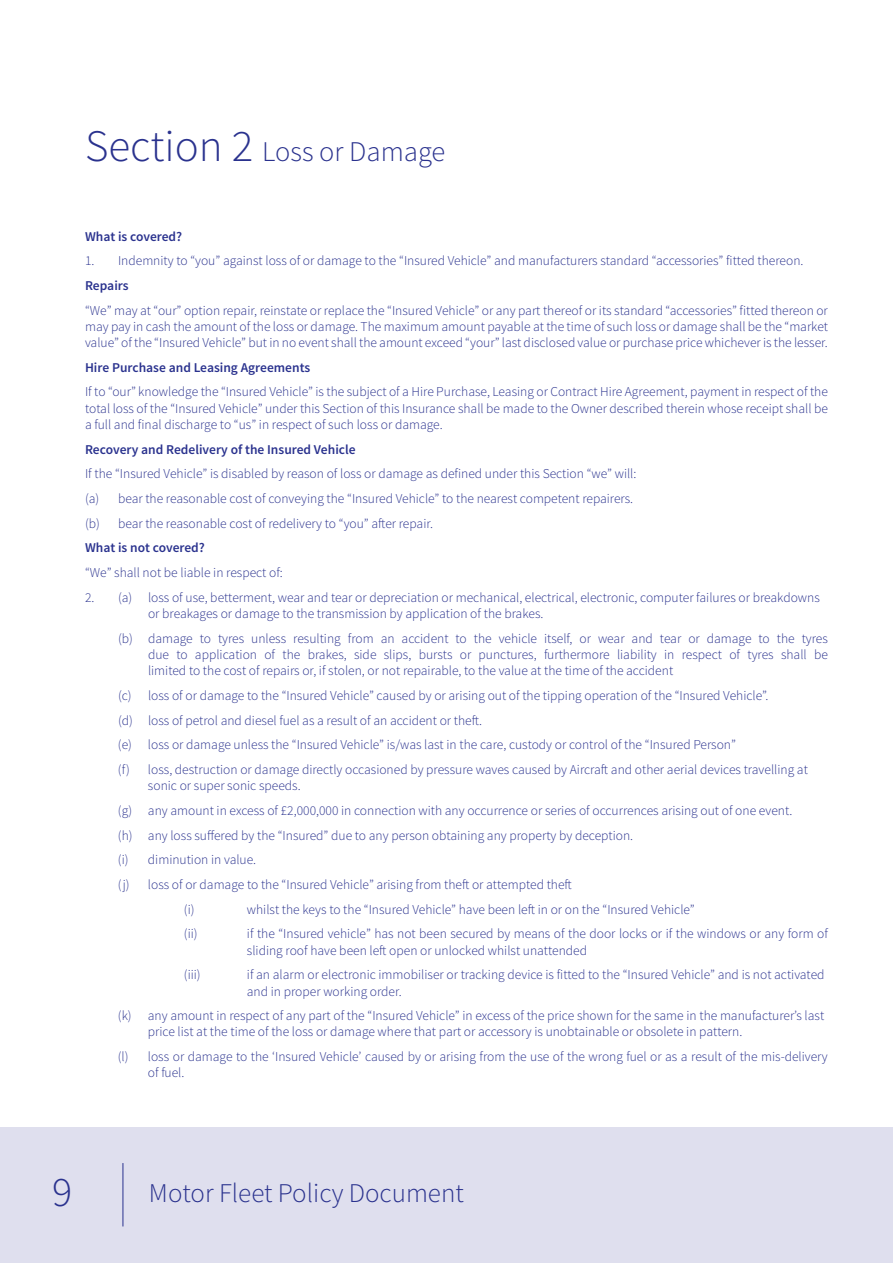
<style>
.page{position:relative;width:893px;height:1263px;background:#fff}
.page>*{position:absolute;margin:0;border:0;box-sizing:border-box;transform-origin:0 0}
.t1{font:300 42px "Source Sans Pro";color:#2a328e}
.t2{font:300 28.5px "Source Sans Pro";color:#2a328e}
.t3{font:300 27px "Source Sans Pro";color:#2a328e}
.t4{font:300 13.5px/16.2px "Source Sans Pro";color:#2a328e}
.t5{font:600 13.5px "Source Sans Pro";color:#2a328e}
.s1{font-size:45px}
</style>
<div class="page">
<div style="left:0;top:1127px;width:893px;height:136px;background:#dfdfee"></div>
<hr style="left:123px;top:1163px;width:1px;height:63px;background:#2a328e">
<h2 class="t2" style="left:85px;top:135px;width:362px"><span class="s1">Section 2</span> Loss or Damage</h2>
<p class="t5" style="left:85px;top:227px;width:99px">What is covered?</p>
<p class="t4" style="left:85px;top:253px;width:720px">1. Indemnity to “you” against loss of or damage to the “Insured Vehicle” and manufacturers standard “accessories” fitted thereon.</p>
<p class="t5" style="left:85px;top:277px;width:45px">Repairs</p>
<p class="t4" style="left:85px;top:302px;width:744px;text-align:justify">“We” may at “our” option repair, reinstate or replace the “Insured Vehicle” or any part thereof or its standard “accessories” fitted thereon or may pay in cash the amount of the loss or damage. The maximum amount payable at the time of such loss or damage shall be the “market value” of the “Insured Vehicle” but in no event shall the amount exceed “your” last disclosed value or purchase price whichever is the lesser.</p>
<p class="t5" style="left:85px;top:359px;width:227px">Hire Purchase and Leasing Agreements</p>
<p class="t4" style="left:85px;top:384px;width:744px;text-align:justify">If to “our” knowledge the “Insured Vehicle” is the subject of a Hire Purchase, Leasing or Contract Hire Agreement, payment in respect of the total loss of the “Insured Vehicle” under this Section of this Insurance shall be made to the Owner described therein whose receipt shall be a full and final discharge to “us” in respect of such loss or damage.</p>
<p class="t5" style="left:85px;top:441px;width:272px">Recovery and Redelivery of the Insured Vehicle</p>
<p class="t4" style="left:85px;top:461px;width:553px;line-height:24.8px">If the “Insured Vehicle” is disabled by reason of loss or damage as defined under this Section “we” will: (a) bear the reasonable cost of conveying the “Insured Vehicle” to the nearest competent repairers. (b) bear the reasonable cost of redelivery to “you” after repair.</p>
<p class="t5" style="left:85px;top:539px;width:121px">What is not covered?</p>
<p class="t4" style="left:85px;top:565px;width:199px">“We” shall not be liable in respect of:</p>
<p class="t4" style="left:148px;top:589px;width:673px;text-indent:-63px">2. (a) loss of use, betterment, wear and tear or depreciation or mechanical, electrical, electronic, computer failures or breakdowns or breakages or damage to the transmission by application of the brakes.</p>
<p class="t4" style="left:148px;top:630px;width:681px;text-align:justify;text-indent:-30px">(b) damage to tyres unless resulting from an accident to the vehicle itself, or wear and tear or damage to the tyres due to application of the brakes, side slips, bursts or punctures, furthermore liability in respect of tyres shall be limited to the cost of repairs or, if stolen, or not repairable, to the value at the time of the accident</p>
<p class="t4" style="left:118px;top:683px;width:691px;line-height:24.8px">(c) loss of or damage to the “Insured Vehicle” caused by or arising out of the tipping operation of the “Insured Vehicle”.<br>(d) loss of petrol and diesel fuel as a result of an accident or theft.<br>(e) loss or damage unless the “Insured Vehicle” is/was last in the care, custody or control of the “Insured Person”<br>(f) loss, destruction or damage directly occasioned by pressure waves caused by Aircraft and other aerial devices travelling at</p>
<p class="t4" style="left:148px;top:778px;width:154px">sonic or super sonic speeds.</p>
<p class="t4" style="left:118px;top:802px;width:676px">(g) any amount in excess of £2,000,000 in connection with any occurrence or series of occurrences arising out of one event.</p>
<p class="t4" style="left:118px;top:827px;width:517px">(h) any loss suffered by the “Insured” due to any person obtaining any property by deception.</p>
<p class="t4" style="left:118px;top:852px;width:140px">(i) diminution in value.</p>
<p class="t4" style="left:118px;top:876px;width:455px">(j) loss of or damage to the “Insured Vehicle” arising from theft or attempted theft</p>
<p class="t4" style="left:184px;top:901px;width:12px">(i)</p>
<p class="t4" style="left:247px;top:901px;width:449px">whilst the keys to the “Insured Vehicle” have been left in or on the “Insured Vehicle”</p>
<p class="t4" style="left:184px;top:926px;width:15px">(ii)</p>
<p class="t4" style="left:247px;top:926px;width:582px">if the “Insured vehicle” has not been secured by means of the door locks or if the windows or any form of sliding roof have been left open or unlocked whilst unattended</p>
<p class="t4" style="left:184px;top:967px;width:18px">(iii)</p>
<p class="t4" style="left:247px;top:967px;width:579px">if an alarm or electronic immobiliser or tracking device is fitted to the “Insured Vehicle” and is not activated and in proper working order.</p>
<p class="t4" style="left:148px;top:1008px;width:678px;text-indent:-30px">(k) any amount in respect of any part of the “Insured Vehicle” in excess of the price shown for the same in the manufacturer’s last price list at the time of the loss or damage where that part or accessory is unobtainable or obsolete in pattern.</p>
<p class="t4" style="left:148px;top:1049px;width:681px;text-indent:-30px">(l) loss or damage to the ‘Insured Vehicle’ caused by or arising from the use of the wrong fuel or as a result of the mis-delivery of fuel.</p>
<h1 class="t1" style="left:52px;top:1167px;width:22px">9</h1>
<h3 class="t3" style="left:149px;top:1177px;width:316px">Motor Fleet Policy Document</h3>
</div>
